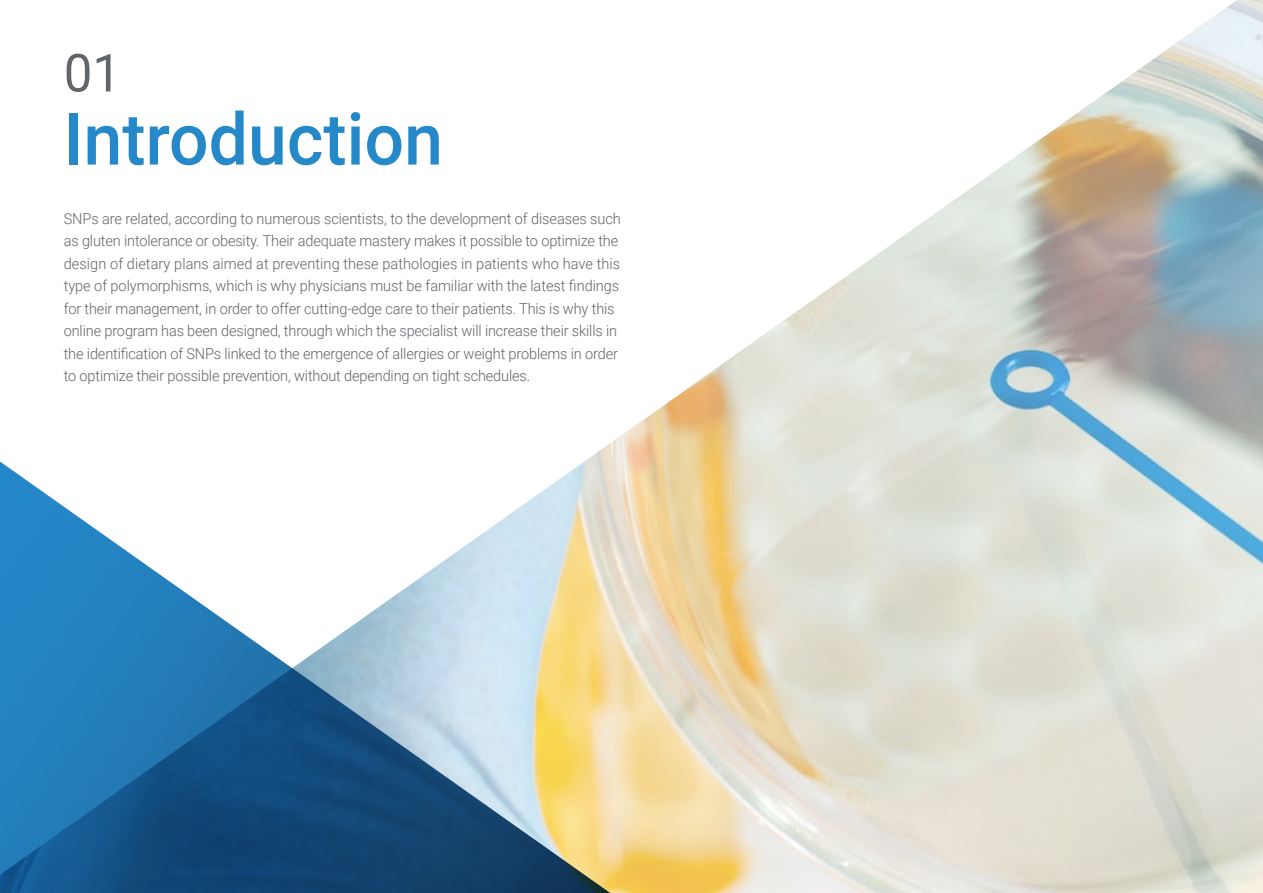
<style>
.page{position:relative;width:1263px;height:893px;background:#fff}
.page>*{position:absolute;margin:0;border:0;box-sizing:border-box;transform-origin:0 0}
.t1{font:500 72px "Roboto";color:#2488c9}
.t2{font:52.5px "Roboto";color:#61646a}
.t3{font:300 15px/22.5px "Roboto";letter-spacing:-.01em;color:#61646a}
</style>
<div class="page">
<img style="left:607px;top:0;width:656px;height:893px">
<svg style="left:0;top:446px;width:640px;height:447px"></svg>
<h2 class="t2" style="left:64px;top:36px;width:59px">01</h2>
<h1 class="t1" style="left:64px;top:89px;width:381px">Introduction</h1>
<p class="t3" style="left:64px;top:207px;width:558px">SNPs are related, according to numerous scientists, to the development of diseases such as gluten intolerance or obesity. Their adequate mastery makes it possible to optimize the design of dietary plans aimed at preventing these pathologies in patients who have this type of polymorphisms, which is why physicians must be familiar with the latest findings for their management, in order to offer cutting-edge care to their patients. This is why this online program has been designed, through which the specialist will increase their skills in the identification of SNPs linked to the emergence of allergies or weight problems in order to optimize their possible prevention, without depending on tight schedules.</p>
</div>
